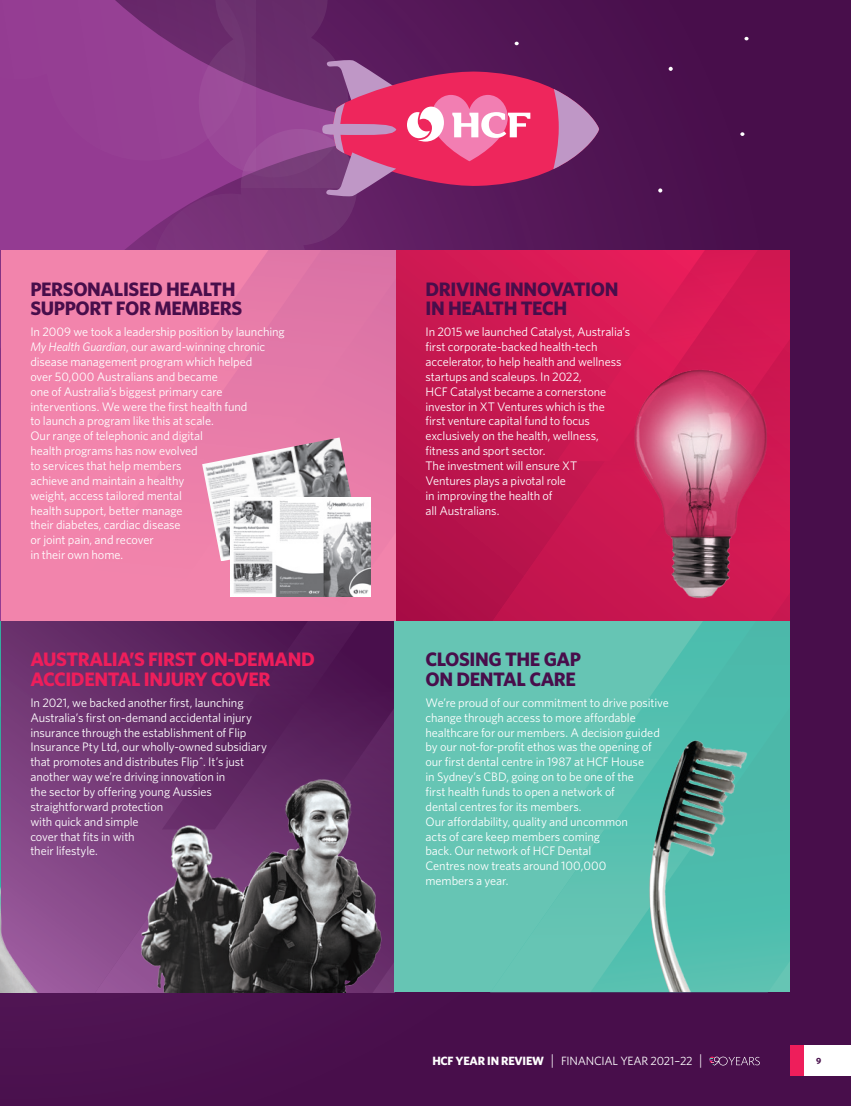
<style>
.page{position:relative;width:851px;height:1106px;background:#fff}
.page>*{position:absolute;margin:0;border:0;box-sizing:border-box;transform-origin:0 0}
.Sub_Heading_1_2020{font:700 19.5px/19.5px "Whitney";letter-spacing:-.02em;color:#480e4b}
.Sub_Heading_1_2020-2{font:700 19.5px/19.5px "Whitney";letter-spacing:-.02em;color:#ee1e5b}
.Body_Copy_90__Black{font:12.3px/14.9px "Whitney";letter-spacing:-.01em;color:#fff}
.t1{font:12px "Whitney";letter-spacing:-.02em;color:#fff}
.t2{font:700 9px "Whitney";color:#480e4b}
.s1{font-style:italic}
.s2{font-weight:700}
.s3{font-size:15px}
</style>
<div class="page">
<div style="left:0;top:0;width:850px;height:1106px;background:#480e4b"></div>
<svg style="left:0;top:171px;width:479px;height:79px;background:#803080"></svg>
<svg style="left:141px;top:171px;width:224px;height:79px;background:#793179"></svg>
<div style="left:0;top:0;width:189px;height:171px;background:#953e93"></div>
<svg style="left:668px;top:67px;width:4px;height:4px"></svg>
<svg style="left:740px;top:132px;width:4px;height:4px"></svg>
<svg style="left:744px;top:37px;width:4px;height:3px"></svg>
<svg style="left:189px;top:0;width:410px;height:197px"></svg>
<div style="left:790px;top:1045px;width:60px;height:30px;background:#ee1e5b"></div>
<div style="left:804px;top:1045px;width:46px;height:30px;background:#fff"></div>
<svg style="left:709px;top:1056px;width:50px;height:9px"></svg>
<svg style="left:395px;top:250px;width:91px;height:371px;background:#bd154e"></svg>
<svg style="left:557px;top:250px;width:232px;height:6px"></svg>
<div style="left:0;top:250px;width:395px;height:371px;background:#f284ac"></div>
<svg style="left:230px;top:443px;width:165px;height:154px"></svg>
<svg style="left:208px;top:250px;width:187px;height:193px"></svg>
<div style="left:0;top:621px;width:394px;height:371px;background:linear-gradient(to bottom,#642d67,#99599b)"></div>
<svg style="left:91px;top:621px;width:303px;height:371px;background:#733876"></svg>
<svg style="left:162px;top:621px;width:232px;height:208px"></svg>
<div style="left:394px;top:621px;width:92px;height:371px;background:#66c5b4"></div>
<svg style="left:486px;top:710px;width:303px;height:282px;background:#60c3b2"></svg>
<svg style="left:557px;top:710px;width:232px;height:119px;background:#57bfaf"></svg>
<svg style="left:0;top:250px;width:1px;height:95px"></svg>
<svg style="left:0;top:621px;width:1px;height:171px"></svg>
<img style="left:0;top:345px;width:1px;height:276px">
<img style="left:132px;top:769px;width:258px;height:223px">
<img style="left:649px;top:737px;width:106px;height:255px">
<img style="left:0;top:792px;width:44px;height:200px">
<svg style="left:658px;top:188px;width:4px;height:4px"></svg>
<img style="left:202px;top:437px;width:156px;height:124px">
<img style="left:230px;top:497px;width:140px;height:99px">
<img style="left:480px;top:256px;width:310px;height:454px">
<p class="Sub_Heading_1_2020" style="left:30px;top:278px;width:213px">PERSONALISED HEALTH<br>SUPPORT FOR MEMBERS</p>
<p class="Body_Copy_90__Black" style="left:30px;top:324px;width:256px">In 2009 we took a leadership position by launching <span class="s1">My Health Guardian</span>, our award-winning chronic disease management program which helped<br>over 50,000 Australians and became<br>one of Australia’s biggest primary care interventions. We were the first health fund<br>to launch a program like this at scale.<br>Our range of telephonic and digital<br>health programs has now evolved<br>to services that help members<br>achieve and maintain a healthy<br>weight, access tailored mental<br>health support, better manage<br>their diabetes, cardiac disease<br>or joint pain, and recover<br>in their own home.</p>
<p class="Sub_Heading_1_2020-2" style="left:30px;top:649px;width:286px">AUSTRALIA’S FIRST ON-DEMAND<br>ACCIDENTAL INJURY COVER</p>
<p class="Body_Copy_90__Black" style="left:30px;top:695px;width:238px">In 2021, we backed another first, launching Australia’s first on-demand accidental injury insurance through the establishment of Flip Insurance Pty Ltd, our wholly-owned subsidiary that promotes and distributes Flip^. It’s just another way we’re driving innovation in<br>the sector by offering young Aussies straightforward protection<br>with quick and simple<br>cover that fits in with<br>their lifestyle.</p>
<p class="Sub_Heading_1_2020" style="left:425px;top:278px;width:194px">DRIVING INNOVATION<br>IN HEALTH TECH</p>
<p class="Body_Copy_90__Black" style="left:425px;top:324px;width:206px">In 2015 we launched Catalyst, Australia’s first corporate-backed health-tech accelerator, to help health and wellness startups and scaleups. In 2022,<br>HCF Catalyst became a cornerstone investor in XT Ventures which is the<br>first venture capital fund to focus exclusively on the health, wellness, fitness and sport sector.<br>The investment will ensure XT<br>Ventures plays a pivotal role<br>in improving the health of<br>all Australians.</p>
<p class="Sub_Heading_1_2020" style="left:425px;top:649px;width:157px">CLOSING THE GAP<br>ON DENTAL CARE</p>
<p class="Body_Copy_90__Black" style="left:425px;top:695px;width:245px">We’re proud of our commitment to drive positive change through access to more affordable healthcare for our members. A decision guided by our not-for-profit ethos was the opening of our first dental centre in 1987 at HCF House<br>in Sydney’s CBD, going on to be one of the<br>first health funds to open a network of<br>dental centres for its members.<br>Our affordability, quality and uncommon<br>acts of care keep members coming<br>back. Our network of HCF Dental<br>Centres now treats around 100,000<br>members a year.</p>
<p class="t1" style="left:432px;top:1052px;width:271px"><span class="s2">HCF YEAR IN REVIEW</span> <span class="s3">|</span> FINANCIAL YEAR 2021-22 <span class="s3">|</span></p>
<p class="t2" style="left:815px;top:1055px;width:7px">9</p>
</div>
